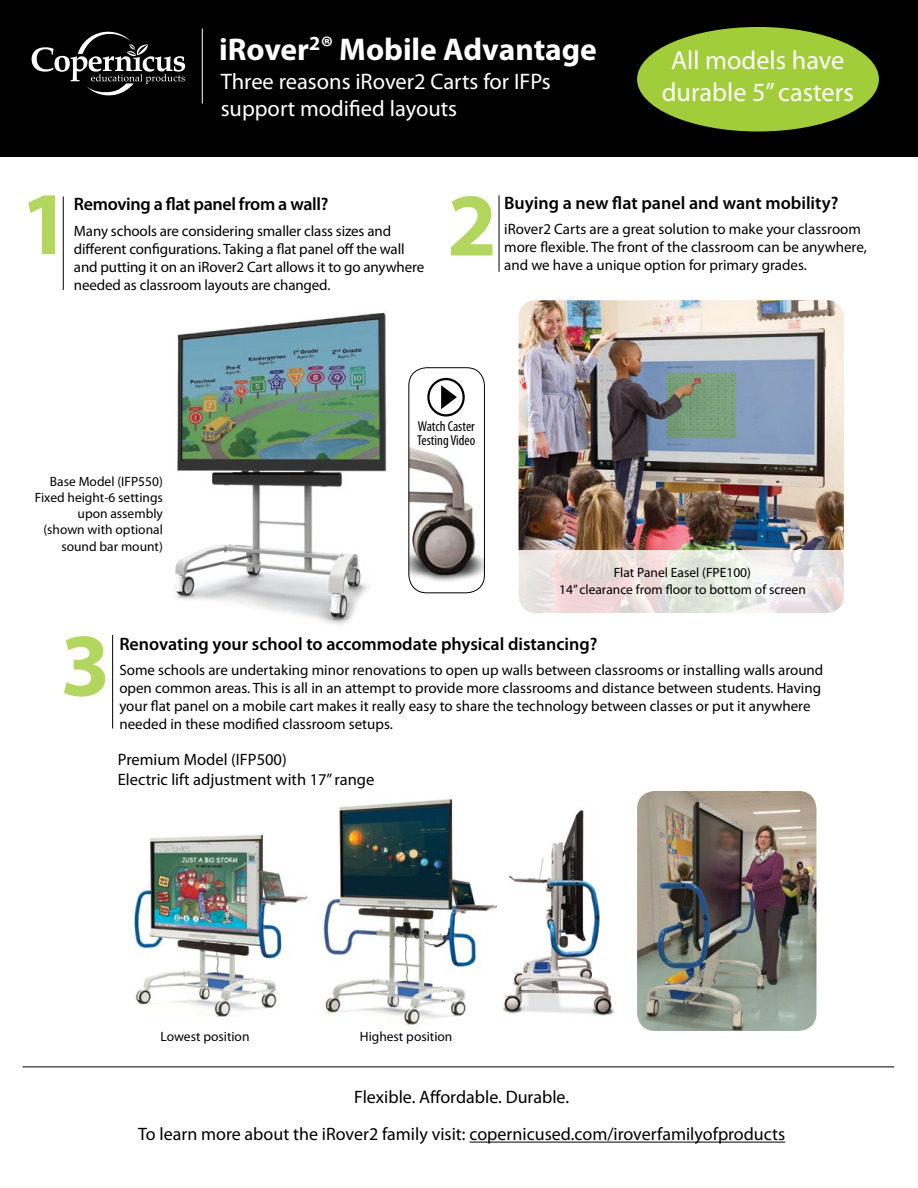
<style>
.page{position:relative;width:918px;height:1188px;background:#fff}
.page>*{position:absolute;margin:0;border:0;box-sizing:border-box;transform-origin:0 0}
.t1{font:700 90px "Myriad Pro";color:#b3d65e}
.t2{font:700 31.5px "Myriad Pro";color:#fff}
.t3{font:26.25px/31.5px "Myriad Pro";color:#fff;text-align:center}
.t4{font:22.5px/27px "Myriad Pro";color:#fff}
.t5{font:18px "Myriad Pro";color:#000}
.t6{font:600 18px "Myriad Pro";color:#000}
.t7{font:600 18px "Myriad Pro";letter-spacing:-.02em;color:#000}
.t8{font:16.5px/19.8px "Myriad Pro";color:#000}
.t9{font:15px/18px "Myriad Pro";color:#000}
.t10{font:condensed 14.4px/13.5px "Myriad Pro";color:#000}
.t11{font:13.5px/16.2px "Myriad Pro";color:#000;text-align:center}
.s1{font-size:28.5px}
</style>
<div class="page">
<img style="left:175px;top:312px;width:212px;height:313px">
<div style="left:0;top:0;width:918px;height:157px;background:#000"></div>
<svg style="left:32px;top:32px;width:153px;height:63px"></svg>
<hr style="left:112px;top:635px;width:1px;height:93px;background:#000">
<hr style="left:63px;top:197px;width:1px;height:93px;background:#000">
<hr style="left:499px;top:195px;width:1px;height:77px;background:#000">
<hr style="left:22px;top:1066px;width:872px;height:1px;background:#000">
<hr style="left:202px;top:28px;width:1px;height:76px;background:#fff">
<img style="left:519px;top:300px;width:325px;height:251px">
<img style="left:323px;top:799px;width:174px;height:226px">
<img style="left:503px;top:810px;width:112px;height:206px">
<img style="left:134px;top:834px;width:174px;height:183px">
<img style="left:637px;top:791px;width:179px;height:240px">
<svg style="left:518px;top:551px;width:326px;height:62px;background:#eae4e0"></svg>
<div style="left:637px;top:27px;width:242px;height:105px;background:#a2cd3a;border-radius:50%"></div>
<img style="left:409px;top:368px;width:75px;height:225px">
<div style="left:408px;top:367px;width:77px;height:226px;border:1px solid #000;border-radius:18px"></div>
<svg style="left:427px;top:378px;width:38px;height:39px"></svg>
<hr style="left:469px;top:1142px;width:316px;height:1px;background:#000">
<h2 class="t2" style="left:219px;top:29px;width:379px">iRover<sup>2</sup><span class="s1">®</span> Mobile Advantage</h2>
<h3 class="t4" style="left:221px;top:67px;width:332px">Three reasons iRover2 Carts for IFPs support modified layouts</h3>
<h3 class="t3" style="left:662px;top:44px;width:194px">All models have durable 5” casters</h3>
<h1 class="t1" style="left:21px;top:165px;width:51px">1</h1>
<p class="t7" style="left:74px;top:193px;width:256px">Removing a flat panel from a wall?</p>
<p class="t9" style="left:74px;top:221px;width:352px">Many schools are considering smaller class sizes and different configurations. Taking a flat panel off the wall and putting it on an iRover2 Cart allows it to go anywhere needed as classroom layouts are changed.</p>
<h1 class="t1" style="left:447px;top:166px;width:51px">2</h1>
<p class="t6" style="left:504px;top:191px;width:336px">Buying a new flat panel and want mobility?</p>
<p class="t9" style="left:504px;top:220px;width:364px">iRover2 Carts are a great solution to make your classroom more flexible. The front of the classroom can be anywhere, and we have a unique option for primary grades.</p>
<p class="t10" style="left:417px;top:420px;width:60px">Watch Caster<br>Testing Video</p>
<p class="t11" style="left:35px;top:473px;width:129px;text-align:right">Base Model (IFP550)<br>Fixed height-6 settings upon assembly (shown with optional sound bar mount)</p>
<p class="t11" style="left:559px;top:565px;width:248px">Flat Panel Easel (FPE100)<br>14” clearance from floor to bottom of screen</p>
<h1 class="t1" style="left:61px;top:607px;width:51px">3</h1>
<p class="t6" style="left:119px;top:632px;width:480px">Renovating your school to accommodate physical distancing?</p>
<p class="t9" style="left:119px;top:661px;width:706px">Some schools are undertaking minor renovations to open up walls between classrooms or installing walls around open common areas. This is all in an attempt to provide more classrooms and distance between students. Having your flat panel on a mobile cart makes it really easy to share the technology between classes or put it anywhere needed in these modified classroom setups.</p>
<p class="t8" style="left:118px;top:749px;width:258px">Premium Model (IFP500)<br>Electric lift adjustment with 17” range</p>
<p class="t11" style="left:161px;top:1028px;width:90px">Lowest position</p>
<p class="t11" style="left:360px;top:1028px;width:94px">Highest position</p>
<p class="t5" style="left:354px;top:1086px;width:216px">Flexible. Affordable. Durable.</p>
<p class="t5" style="left:138px;top:1123px;width:649px">To learn more about the iRover2 family visit: copernicused.com/iroverfamilyofproducts</p>
</div>
